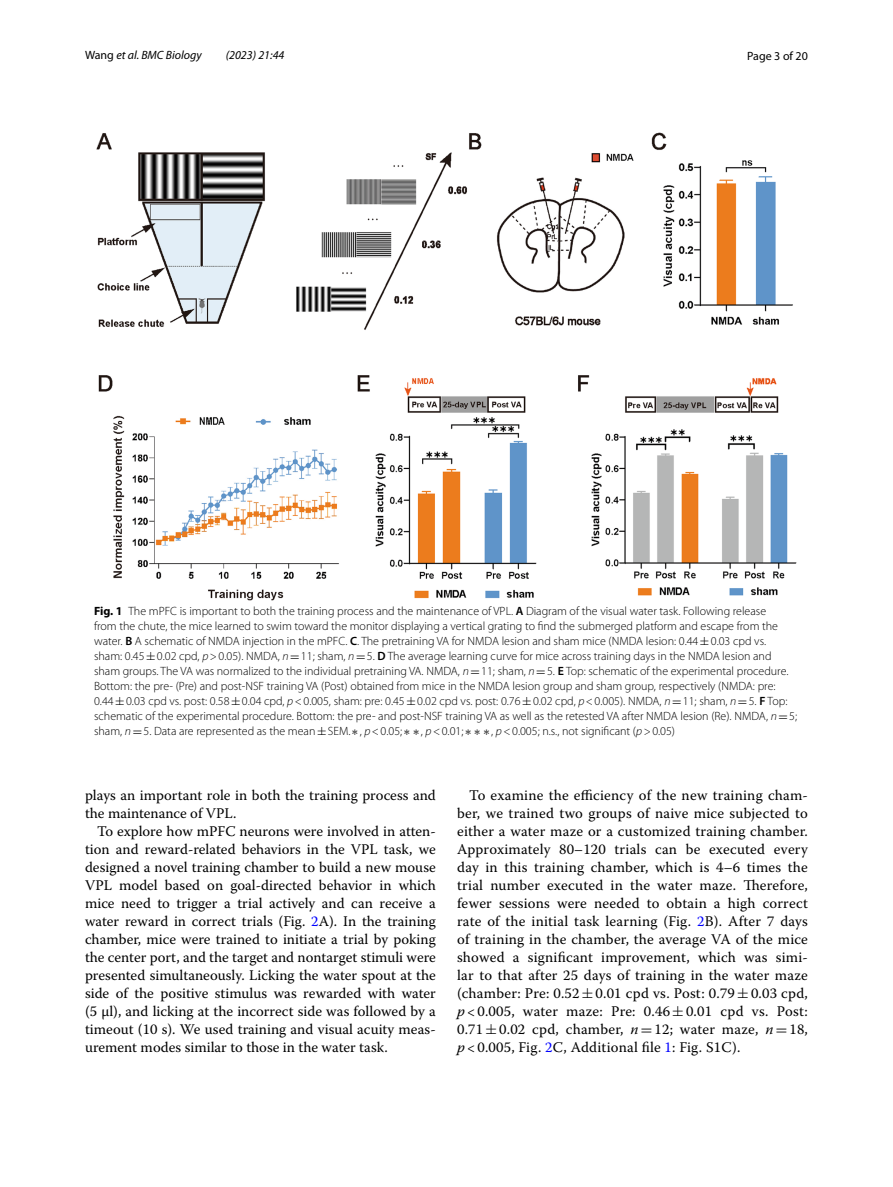
<style>
.page{position:relative;width:893px;height:1187px;background:#fff}
.page>*{position:absolute;margin:0;border:0;box-sizing:border-box;transform-origin:0 0}
.t1{font:14.7px/18px "Warnock Pro";color:#000;text-align:justify}
.t2{font:300 12px/15px "Myriad Pro";color:#000}
.t3{font:italic 12px "Myriad Pro";color:#000}
.t4{font:12px "Myriad Pro";color:#000}
.s1{font-style:normal}
.s2{font-weight:700}
.s3{font-weight:600}
.s4{font-family:"MTSY";font-weight:400}
.s5{font-style:italic}
.s6{color:#00f}
.s7{font-family:"MTSY"}
</style>
<div class="page">
<img style="left:96px;top:133px;width:701px;height:467px">
<p class="t3" style="left:85px;top:48px;width:118px"><span class="s1">Wang</span> et al. BMC Biology</p>
<p class="t3" style="left:226px;top:48px;width:60px">(2023) 21:44</p>
<p class="t4" style="left:747px;top:48px;width:62px">Page 3 of 20</p>
<p class="t2" style="left:94px;top:604px;width:705px"><span class="s2">Fig. 1</span> The mPFC is important to both the training process and the maintenance of VPL. <span class="s3">A</span> Diagram of the visual water task. Following release<br>from the chute, the mice learned to swim toward the monitor displaying a vertical grating to find the submerged platform and escape from the water. <span class="s3">B</span> A schematic of NMDA injection in the mPFC. <span class="s3">C</span>. The pretraining VA for NMDA lesion and sham mice (NMDA lesion: 0.44<span class="s4">±</span>0.03 cpd vs. sham: 0.45<span class="s4">±</span>0.02 cpd, <span class="s5">p</span>&gt;0.05). NMDA, <span class="s5">n</span><span class="s4">=</span>11; sham, <span class="s5">n</span><span class="s4">=</span>5. <span class="s3">D</span> The average learning curve for mice across training days in the NMDA lesion and sham groups. The VA was normalized to the individual pretraining VA. NMDA, <span class="s5">n</span><span class="s4">=</span>11; sham, <span class="s5">n</span><span class="s4">=</span>5. <span class="s3">E</span> Top: schematic of the experimental procedure.<br>Bottom: the pre- (Pre) and post-NSF training VA (Post) obtained from mice in the NMDA lesion group and sham group, respectively (NMDA: pre:<br>0.44<span class="s4">±</span>0.03 cpd vs. post: 0.58<span class="s4">±</span>0.04 cpd, <span class="s5">p</span>&lt;0.005, sham: pre: 0.45<span class="s4">±</span>0.02 cpd vs. post: 0.76<span class="s4">±</span>0.02 cpd, <span class="s5">p</span>&lt;0.005). NMDA, <span class="s5">n</span><span class="s4">=</span>11; sham, <span class="s5">n</span><span class="s4">=</span>5. <span class="s3">F</span> Top: schematic of the experimental procedure. Bottom: the pre- and post-NSF training VA as well as the retested VA after NMDA lesion (Re). NMDA, <span class="s5">n</span><span class="s4">=</span>5; sham, <span class="s5">n</span><span class="s4">=</span>5. Data are represented as the mean<span class="s4">±</span>SEM.<span class="s4">∗</span>, <span class="s5">p</span>&lt;0.05;<span class="s4">∗ ∗</span>, <span class="s5">p</span>&lt;0.01;<span class="s4">∗ ∗ ∗</span>, <span class="s5">p</span>&lt;0.005; n.s., not significant (<span class="s5">p</span>&gt;0.05)</p>
<p class="t1" style="left:85px;top:786px;width:352px">plays an important role in both the training process and the maintenance of VPL.</p>
<p class="t1" style="left:85px;top:822px;width:352px;text-indent:12px">To explore how mPFC neurons were involved in atten&shy;tion and reward-related behaviors in the VPL task, we designed a novel training chamber to build a new mouse VPL model based on goal-directed behavior in which mice need to trigger a trial actively and can receive a water reward in correct trials (Fig. <span class="s6">2</span>A). In the training chamber, mice were trained to initiate a trial by poking the center port, and the target and nontarget stimuli were presented simultaneously. Licking the water spout at the side of the positive stimulus was rewarded with water (5 μl), and licking at the incorrect side was followed by a timeout (10 s). We used training and visual acuity meas&shy;urement modes similar to those in the water task.</p>
<p class="t1" style="left:457px;top:786px;width:352px;text-indent:12px">To examine the efficiency of the new training cham&shy;ber, we trained two groups of naive mice subjected to either a water maze or a customized training chamber.<br>Approximately 80–120 trials can be executed every day in this training chamber, which is 4–6 times the trial number executed in the water maze. Therefore, fewer sessions were needed to obtain a high correct rate of the initial task learning (Fig. <span class="s6">2</span>B). After 7 days of training in the chamber, the average VA of the mice showed a significant improvement, which was simi&shy;lar to that after 25 days of training in the water maze (chamber: Pre: 0.52<span class="s7">±</span>0.01 cpd vs. Post: 0.79<span class="s7">±</span>0.03 cpd, <span class="s5">p</span> &lt; 0.005, water maze: Pre: 0.46<span class="s7">±</span>0.01 cpd vs. Post:<br>0.71<span class="s7">±</span>0.02 cpd, chamber, <span class="s5">n</span><span class="s7">=</span>12; water maze, <span class="s5">n</span><span class="s7">=</span>18, <span class="s5">p</span> &lt; 0.005, Fig. <span class="s6">2</span>C, Additional file <span class="s6">1</span>: Fig. S1C).</p>
</div>
